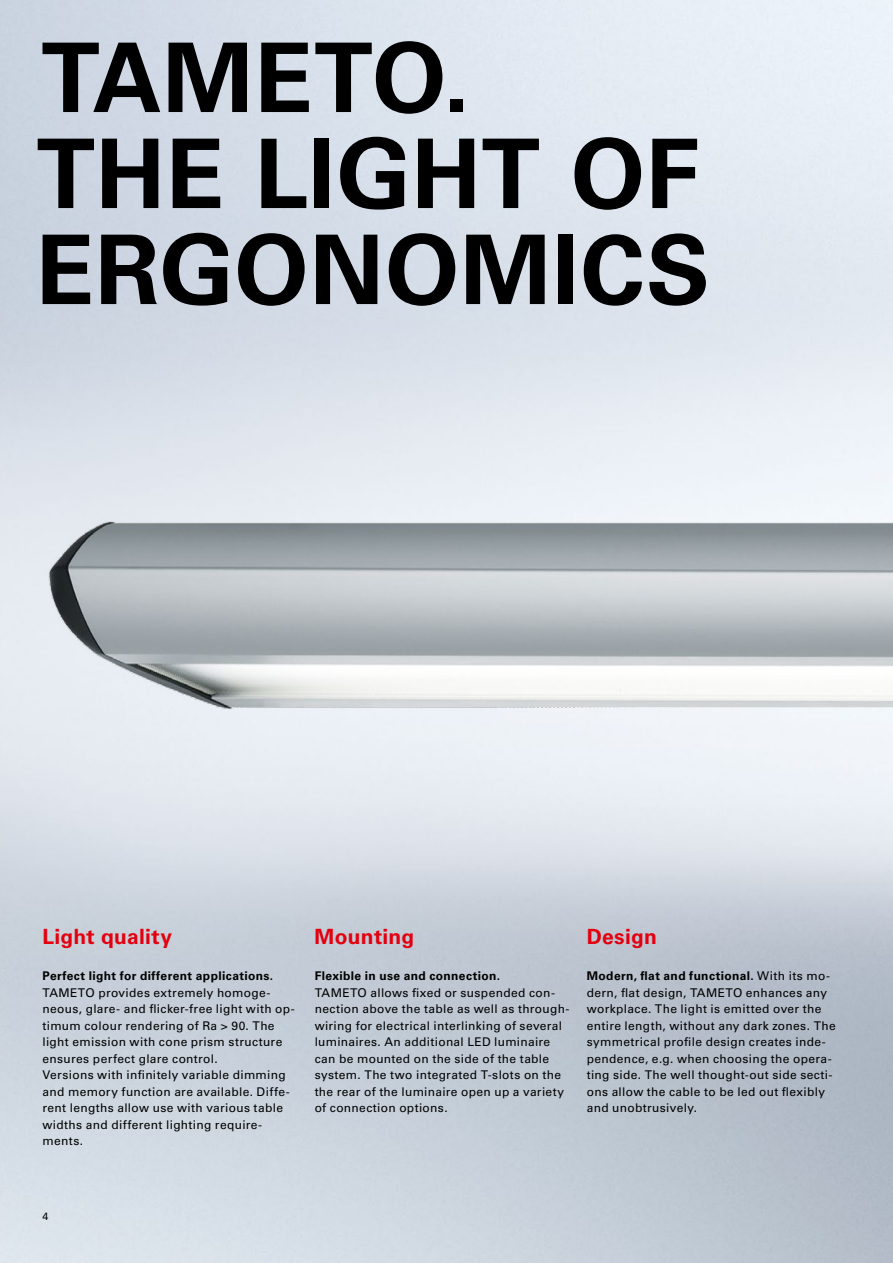
<style>
.page{position:relative;width:893px;height:1263px;background:#fff}
.page>*{position:absolute;margin:0;border:0;box-sizing:border-box;transform-origin:0 0}
.t1{font:700 96px/96px "Univers LT Pro 65";letter-spacing:.005em;color:#000}
.t2{font:700 21px "Univers LT Pro 65";letter-spacing:.01em;color:#e3000f}
.t3{font:12px/16.5px "Univers LT Pro 55 Roman";letter-spacing:.025em;color:#000}
.t4{font:700 12px "Univers LT Pro 65";letter-spacing:.03em;color:#000}
.t5{font:10.5px "Univers LT Pro 55 Roman";color:#000}
.s1{font-family:"Univers LT Pro 55 Roman";font-weight:400}
</style>
<div class="page">
<img style="left:17px;top:477px;width:876px;height:278px">
<h1 class="t1" style="left:36px;top:31px;width:676px">TAMETO.<br>THE LIGHT OF<br>ERGONOMICS</h1>
<h2 class="t2" style="left:43px;top:924px;width:131px">Light quality</h2>
<h2 class="t2" style="left:315px;top:924px;width:101px">Mounting</h2>
<h2 class="t2" style="left:587px;top:924px;width:72px">Design</h2>
<p class="t4" style="left:43px;top:969px;width:232px">Perfect light for different applications.</p>
<p class="t3" style="left:43px;top:984px;width:254px">TAMETO provides extremely homoge&shy;neous, glare- and flicker-free light with op&shy;timum colour rendering of Ra &gt; 90. The light emission with cone prism structure ensures perfect glare control.<br>Versions with infinitely variable dimming and memory function are available. Diffe&shy;rent lengths allow use with various table widths and different lighting require&shy;ments.</p>
<p class="t4" style="left:315px;top:969px;width:187px">Flexible in use and connection.</p>
<p class="t3" style="left:315px;top:984px;width:256px">TAMETO allows fixed or suspended con&shy;nection above the table as well as through&shy;wiring for electrical interlinking of several luminaires. An additional LED luminaire can be mounted on the side of the table system. The two integrated T-slots on the the rear of the luminaire open up a variety of connection options.</p>
<p class="t4" style="left:587px;top:969px;width:245px">Modern, flat and functional. <span class="s1">With its mo-</span></p>
<p class="t3" style="left:587px;top:984px;width:250px">dern, flat design, TAMETO enhances any workplace. The light is emitted over the entire length, without any dark zones. The symmetrical profile design creates inde&shy;pendence, e.g. when choosing the opera&shy;ting side. The well thought-out side secti&shy;ons allow the cable to be led out flexibly and unobtrusively.</p>
<p class="t5" style="left:43px;top:1210px;width:7px">4</p>
</div>
